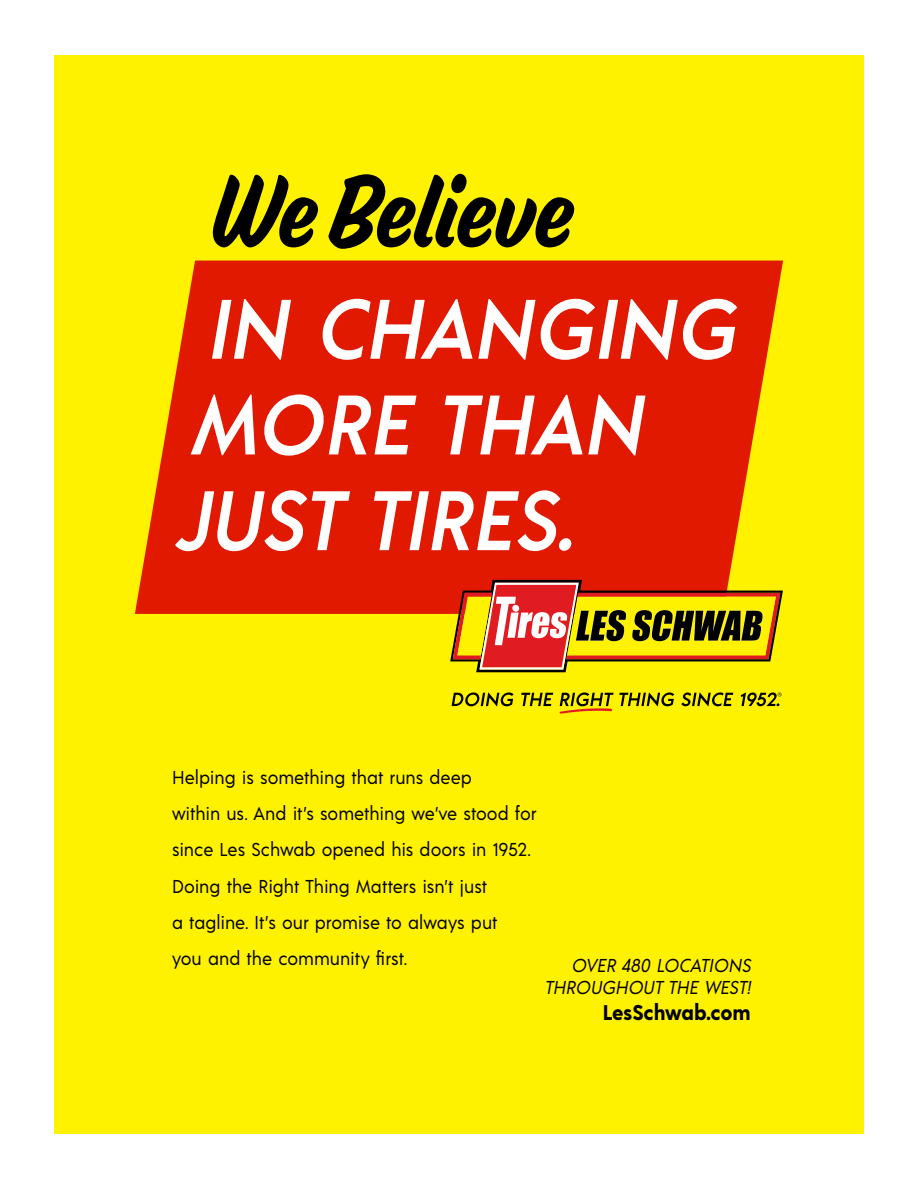
<style>
.page{position:relative;width:918px;height:1188px;background:#fff}
.page>*{position:absolute;margin:0;border:0;box-sizing:border-box;transform-origin:0 0}
.t1{font:99.3px "Suti";color:#000}
.t2{font:italic 84.15px/95.7px "Acre Semibold LS";color:#fff}
.t3{font:21.3px "Acre Bold LS";color:#000}
.t4{font:18.6px/36.2px "Acre Regular LS";letter-spacing:-.005em;color:#000}
.t5{font:italic 18.6px/22.4px "Acre Regular LS";color:#000;text-align:right}
</style>
<div class="page">
<div style="left:54px;top:56px;width:810px;height:1078px;background:#fff200"></div>
<svg style="left:135px;top:261px;width:648px;height:353px;background:#e32c00"></svg>
<svg style="left:450px;top:580px;width:333px;height:92px"></svg>
<div style="left:512px;top:605px;width:7px;height:7px;background:#fff;border-radius:50%"></div>
<svg style="left:452px;top:692px;width:62px;height:14px"></svg>
<svg style="left:521px;top:693px;width:32px;height:13px"></svg>
<svg style="left:681px;top:692px;width:52px;height:14px"></svg>
<svg style="left:560px;top:692px;width:114px;height:22px"></svg>
<svg style="left:741px;top:692px;width:41px;height:14px"></svg>
<h1 class="t1" style="left:207px;top:149px;width:374px">We Believe</h1>
<h2 class="t2" style="left:173px;top:275px;width:581px;text-indent:33px">IN CHANGING<br>MORE THAN<br>JUST TIRES.</h2>
<p class="t4" style="left:172px;top:758px;width:366px">Helping is something that runs deep<br>within us. And it’s something we’ve stood for since Les Schwab opened his doors in 1952.<br>Doing the Right Thing Matters isn’t just<br>a tagline. It’s our promise to always put<br>you and the community first.</p>
<p class="t5" style="left:544px;top:953px;width:212px">OVER 480 LOCATIONS<br>THROUGHOUT THE WEST!</p>
<p class="t3" style="left:603px;top:997px;width:150px">LesSchwab.com</p>
</div>
